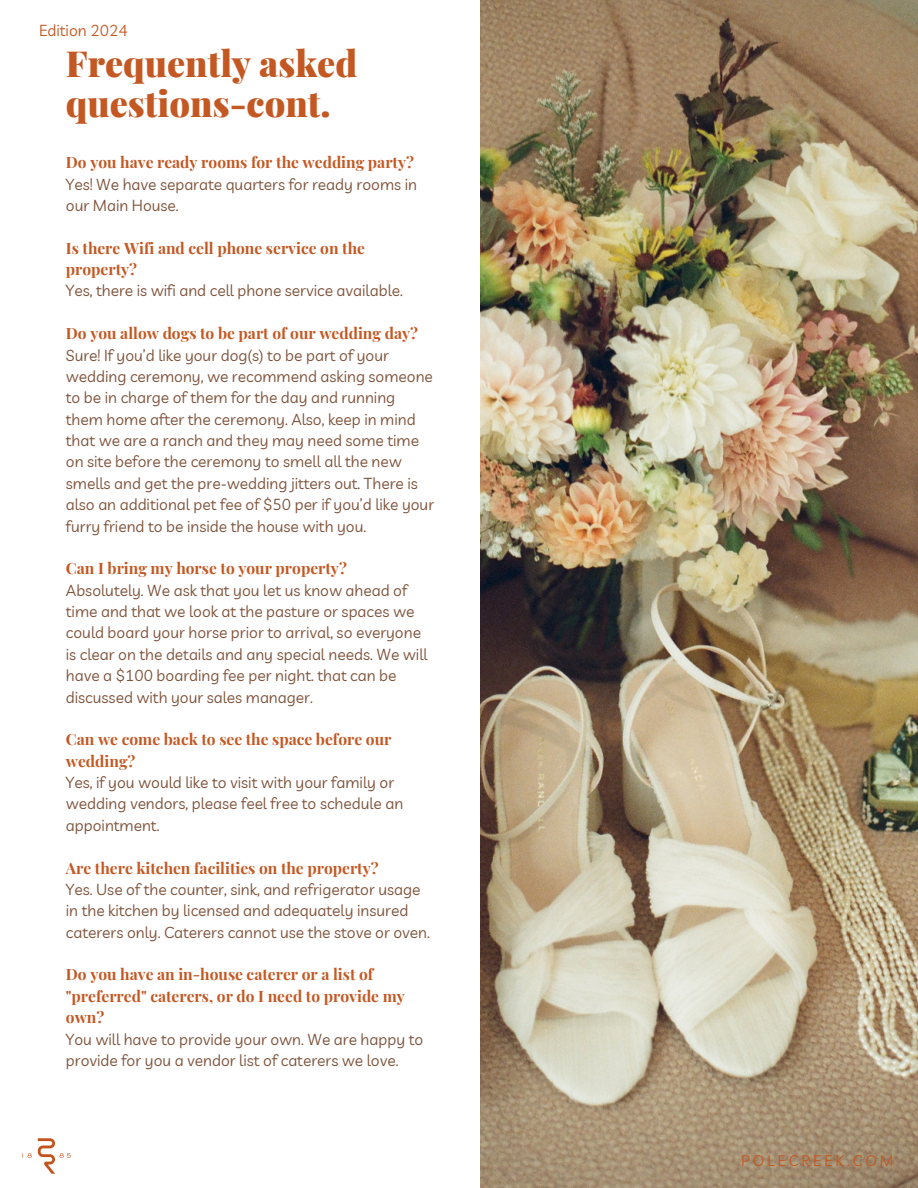
<style>
.page{position:relative;width:918px;height:1188px;background:#fff}
.page>*{position:absolute;margin:0;border:0;box-sizing:border-box;transform-origin:0 0}
.t1{font:900 36px/40.5px "Playfair Display";color:#c45822}
.t2{font:15.6px/21.3px "Livvic";color:#7d523a}
.t3{font:700 15.6px/21.3px "Playfair Display";color:#c45822}
.t4{font:15.6px "Livvic";color:#c45822}
.t5{font:15px "Livvic";letter-spacing:.2em;color:#c45822}
</style>
<div class="page">
<img style="left:480px;top:0;width:438px;height:1188px">
<img style="left:22px;top:1138px;width:49px;height:36px">
<p class="t4" style="left:39px;top:21px;width:90px">Edition 2024</p>
<p class="t1" style="left:66px;top:42px;width:293px">Frequently asked questions-cont.</p>
<p class="t3" style="left:66px;top:151px;width:350px">Do you have ready rooms for the wedding party?</p>
<p class="t2" style="left:66px;top:173px;width:353px">Yes! We have separate quarters for ready rooms in our Main House.</p>
<p class="t3" style="left:66px;top:237px;width:301px">Is there Wifi and cell phone service on the property?</p>
<p class="t2" style="left:66px;top:280px;width:339px">Yes, there is wifi and cell phone service available.</p>
<p class="t3" style="left:66px;top:322px;width:354px">Do you allow dogs to be part of our wedding day?</p>
<p class="t2" style="left:66px;top:344px;width:370px">Sure! If you’d like your dog(s) to be part of your wedding ceremony, we recommend asking someone to be in charge ofthem for the day and running them home after the ceremony. Also, keep in mind that we are a ranch and they may need some time on site before the ceremony to smell all the new smells and get the pre-wedding jitters out. There is also an additional pet fee of $50 per if you’d like your furry friend to be inside the house with you.</p>
<p class="t3" style="left:66px;top:557px;width:283px">Can I bring my horse to your property?</p>
<p class="t2" style="left:66px;top:579px;width:363px">Absolutely. We ask that you let us know ahead of time and that we look at the pasture or spaces we could board your horse prior to arrival, so everyone is clear on the details and any special needs. We will have a $100 boarding fee per night. that can be discussed with your sales manager.</p>
<p class="t3" style="left:66px;top:728px;width:327px">Can we come back to see the space before our wedding?</p>
<p class="t2" style="left:66px;top:772px;width:339px">Yes, if you would like to visit with your family or wedding vendors, please feel free to schedule an appointment.</p>
<p class="t3" style="left:66px;top:856px;width:314px">Are there kitchen facilities on the property?</p>
<p class="t2" style="left:66px;top:878px;width:366px">Yes. Use of the counter, sink, and refrigerator usage in the kitchen by licensed and adequately insured caterers only. Caterers cannot use the stove or oven.</p>
<p class="t3" style="left:66px;top:963px;width:341px">Do you have an in-house caterer or a list of "preferred" caterers, or do I need to provide my own?</p>
<p class="t2" style="left:66px;top:1028px;width:359px">You will have to provide your own. We are happy to provide for you a vendor list of caterers we love.</p>
<p class="t5" style="left:741px;top:1151px;width:154px">POLECREEK.COM</p>
</div>
